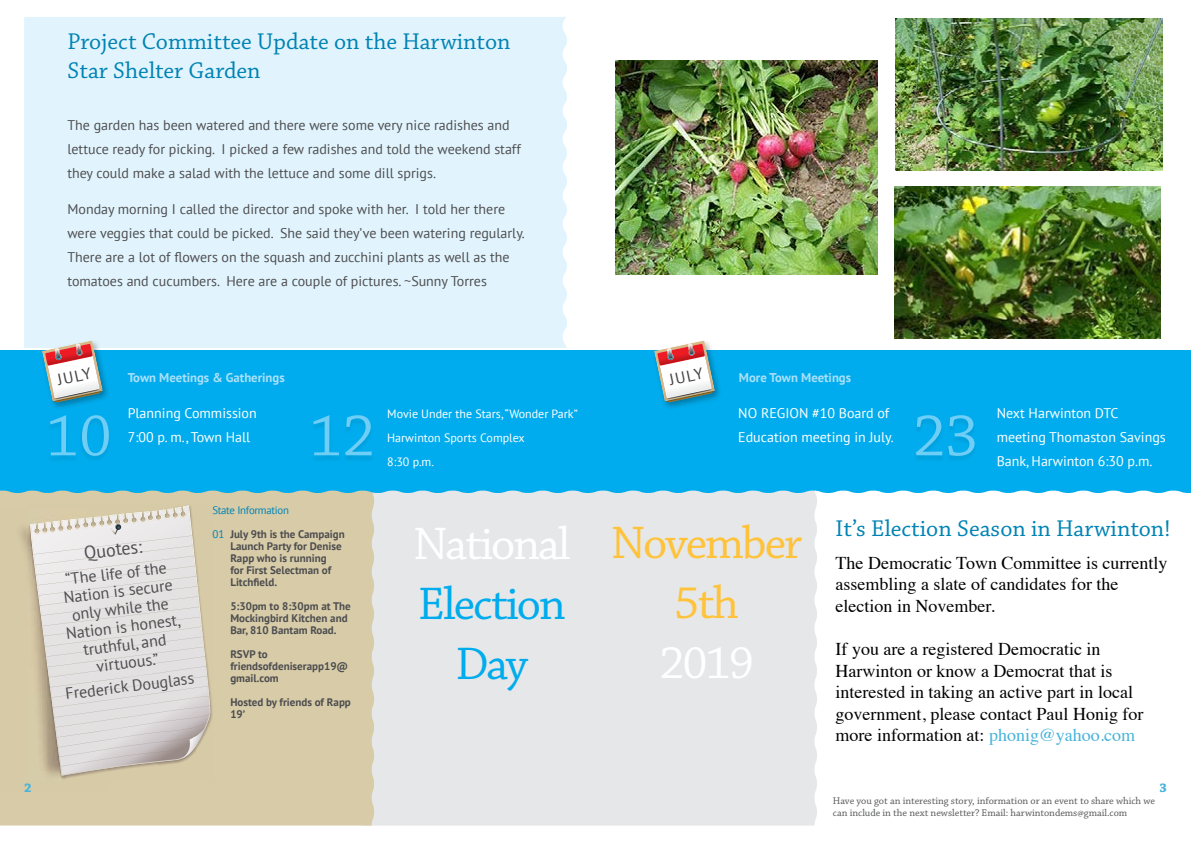
<style>
.page{position:relative;width:1191px;height:842px;background:#fff}
.page>*{position:absolute;margin:0;border:0;box-sizing:border-box;transform-origin:0 0}
.t1{font:62.1px "Chaparral Pro";color:#6ecef5}
.t2{font:48px "Chaparral Pro";letter-spacing:-.04em;color:#fff}
.t3{font:48px/60px "Chaparral Pro";letter-spacing:-.04em;color:#00aced;text-align:center}
.t4{font:48px/60px "Chaparral Pro";letter-spacing:-.04em;color:#fec33b;text-align:center}
.t5{font:24px/28.8px "Chaparral Pro";color:#0083b4}
.t6{font:18px/21.6px "Times";color:#000}
.t7{font:18px "PT Sans";color:#4d4d4f}
.t8{font:16px/18px "PT Sans";color:#4d4d4f;text-align:center}
.t9{font:15.7px "PT Sans";color:#414042}
.t10{font:14px/24px "PT Sans";color:#4d4d4f}
.t11{font:14px/24px "PT Sans";color:#fff}
.t12{font:700 13.2px "Chaparral Pro";color:#46b3da}
.t13{font:700 12.7px "PT Sans";color:#abe0f9}
.t14{font:12px/24px "PT Sans";color:#fff}
.t15{font:700 11px/12px "PT Sans";color:#4d4d4f}
.t16{font:10.8px "PT Sans";letter-spacing:-.025em;color:#0083b4}
.t17{font:10.3px/12.4px "Chaparral Pro";letter-spacing:-.005em;color:#58595b}
.s1{font-weight:400;color:#0083b4}
.s2{color:#46b3da}
</style>
<div class="page">
<div style="left:374px;top:493px;width:443px;height:332px;background:#e6e7e8"></div>
<div style="left:0;top:493px;width:374px;height:332px;background:#d7cba8"></div>
<div style="left:1px;top:509px;width:35px;height:283px;background:#d7cba7"></div>
<img style="left:36px;top:781px;width:70px;height:11px">
<img style="left:27px;top:503px;width:187px;height:20px">
<img style="left:211px;top:523px;width:3px;height:59px">
<img style="left:195px;top:582px;width:19px;height:199px">
<img style="left:158px;top:767px;width:37px;height:14px">
<img style="left:106px;top:767px;width:52px;height:14px">
<img style="left:27px;top:509px;width:6px;height:38px">
<img style="left:27px;top:547px;width:19px;height:234px">
<img style="left:46px;top:767px;width:21px;height:14px">
<img style="left:66px;top:768px;width:40px;height:13px">
<svg style="left:33px;top:506px;width:178px;height:261px;background:#ddd8d2"></svg>
<div style="left:24px;top:17px;width:543px;height:331px;background:#e1f4fd"></div>
<div style="left:0;top:350px;width:1191px;height:143px;background:#00aced"></div>
<img style="left:615px;top:61px;width:262px;height:213px">
<img style="left:894px;top:186px;width:266px;height:152px">
<img style="left:895px;top:18px;width:267px;height:152px">
<div style="left:40px;top:338px;width:71px;height:72px;background:#000;opacity:.3"></div>
<svg style="left:42px;top:340px;width:61px;height:62px"></svg>
<div style="left:652px;top:338px;width:71px;height:72px;background:#000;opacity:.3"></div>
<svg style="left:654px;top:340px;width:61px;height:62px"></svg>
<div style="left:48px;top:418px;width:63px;height:45px;background:#0083b4;opacity:.3"></div>
<div style="left:913px;top:417px;width:63px;height:46px;background:#00aaea"></div>
<div style="left:311px;top:417px;width:63px;height:46px;background:#0083b4;opacity:.3"></div>
<h3 class="t5" style="left:67px;top:28px;width:444px">Project Committee Update on the Harwinton<br>Star Shelter Garden</h3>
<p class="t10" style="left:67px;top:113px;width:455px">The garden has been watered and there were some very nice radishes and lettuce ready for picking. I picked a few radishes and told the weekend staff they could make a salad with the lettuce and some dill sprigs.</p>
<p class="t10" style="left:67px;top:197px;width:459px">Monday morning I called the director and spoke with her. I told her there were veggies that could be picked. She said they’ve been watering regularly.<br>There are a lot of flowers on the squash and zucchini plants as well as the tomatoes and cucumbers. Here are a couple of pictures. ~Sunny Torres</p>
<p class="t9" style="left:56px;top:370px;width:35px;rotate:-12deg">JULY</p>
<p class="t9" style="left:667px;top:370px;width:35px;rotate:-12deg">JULY</p>
<h1 class="t1" style="left:47px;top:401px;width:67px">10</h1>
<h1 class="t1" style="left:310px;top:401px;width:67px">12</h1>
<h1 class="t1" style="left:913px;top:401px;width:67px">23</h1>
<p class="t13" style="left:128px;top:369px;width:158px">Town Meetings &amp; Gatherings</p>
<p class="t11" style="left:128px;top:401px;width:131px">Planning Commission<br>7:00 p. m., Town Hall</p>
<p class="t13" style="left:739px;top:369px;width:114px">More Town Meetings</p>
<p class="t14" style="left:387px;top:402px;width:192px">Movie Under the Stars, “Wonder Park”<br>Harwinton Sports Complex<br>8:30 p.m.</p>
<p class="t11" style="left:738px;top:401px;width:157px">NO REGION #10 Board of<br>Education meeting in July.</p>
<p class="t11" style="left:996px;top:401px;width:170px">Next Harwinton DTC meeting Thomaston Savings<br>Bank, Harwinton 6:30 p.m.</p>
<p class="t7" style="left:83px;top:541px;width:60px;rotate:-7deg">Quotes:</p>
<p class="t8" style="left:58px;top:571px;width:117px;rotate:-7deg">“The life of the<br>Nation is secure only while the<br>Nation is honest, truthful, and virtuous.”</p>
<p class="t8" style="left:64px;top:684px;width:131px;rotate:-7deg">Frederick Douglass</p>
<p class="t16" style="left:212px;top:504px;width:78px">State Information</p>
<p class="t15" style="left:230px;top:528px;width:116px;text-indent:-18px"><span class="s1">01</span> July 9th is the Campaign<br>Launch Party for Denise<br>Rapp who is running<br>for First Selectman of<br>Litchfield.</p>
<p class="t15" style="left:230px;top:600px;width:122px">5:30pm to 8:30pm at The<br>Mockingbird Kitchen and<br>Bar, 810 Bantam Road.</p>
<p class="t15" style="left:230px;top:648px;width:119px">RSVP to friendsofdeniserapp19@ gmail.com</p>
<p class="t15" style="left:230px;top:696px;width:122px">Hosted by friends of Rapp<br>19’</p>
<h2 class="t2" style="left:413px;top:517px;width:158px">National</h2>
<h2 class="t3" style="left:418px;top:575px;width:149px">Election<br>Day</h2>
<h2 class="t4" style="left:611px;top:514px;width:192px">November<br>5th</h2>
<h2 class="t2" style="left:659px;top:636px;width:96px">2019</h2>
<h3 class="t5" style="left:835px;top:515px;width:337px">It’s Election Season in Harwinton!</h3>
<p class="t6" style="left:835px;top:550px;width:333px">The Democratic Town Committee is currently assembling a slate of candidates for the election in November.</p>
<p class="t6" style="left:835px;top:636px;width:309px">If you are a registered Democratic in Harwinton or know a Democrat that is interested in taking an active part in local government, please contact Paul Honig for more information at: <span class="s2">phonig@yahoo.com</span></p>
<p class="t12" style="left:24px;top:780px;width:9px">2</p>
<p class="t12" style="left:1159px;top:780px;width:9px">3</p>
<p class="t17" style="left:833px;top:795px;width:323px">Have you got an interesting story, information or an event to share which we can include in the next newsletter? Email: harwintondems@gmail.com</p>
</div>
